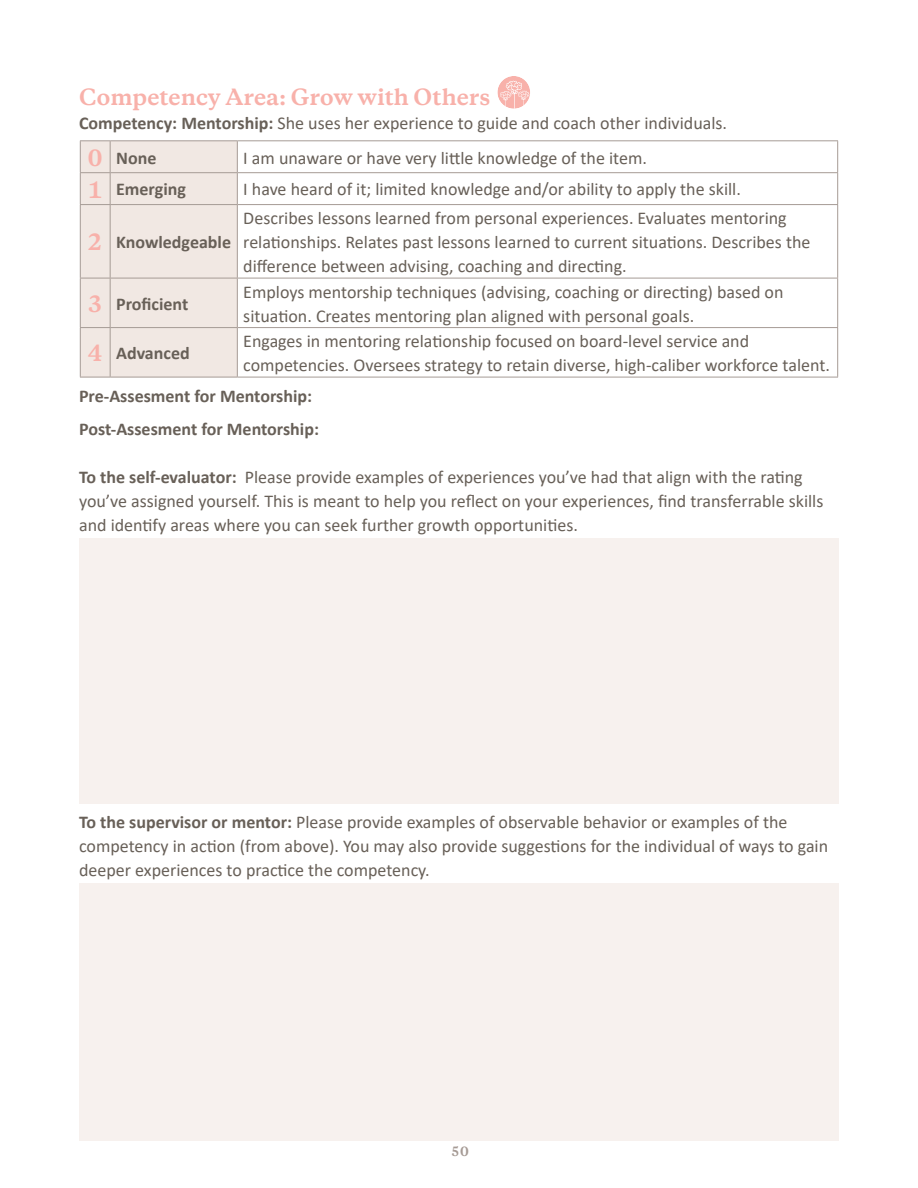
<style>
.page{position:relative;width:918px;height:1188px;background:#fff}
.page>*{position:absolute;margin:0;border:0;box-sizing:border-box;transform-origin:0 0}
.t1{font:700 21px "Copernicus";color:#f8b1aa}
.t2{font:18px/24px "Calibri";color:#686058}
.t3{font:700 18px/33px "Calibri";color:#686058}
.t4{font:700 12px "Copernicus";color:#a69b95}
.s1{font-weight:700}
.s2{font-family:"Copernicus";font-size:21px;color:#f8b1aa}
</style>
<div class="page">
<div style="left:81px;top:141px;width:156px;height:236px;background:#f1e8e3"></div>
<hr style="left:80px;top:140px;width:30px;height:1px;background:#a69b95">
<hr style="left:80px;top:141px;width:1px;height:31px;background:#a69b95">
<hr style="left:110px;top:140px;width:127px;height:1px;background:#a69b95">
<hr style="left:110px;top:141px;width:1px;height:31px;background:#a69b95">
<hr style="left:237px;top:140px;width:601px;height:1px;background:#a69b95">
<hr style="left:237px;top:141px;width:1px;height:31px;background:#a69b95">
<hr style="left:837px;top:141px;width:1px;height:31px;background:#a69b95">
<hr style="left:80px;top:172px;width:30px;height:1px;background:#a69b95">
<hr style="left:80px;top:173px;width:1px;height:31px;background:#a69b95">
<hr style="left:110px;top:172px;width:127px;height:1px;background:#a69b95">
<hr style="left:110px;top:173px;width:1px;height:31px;background:#a69b95">
<hr style="left:237px;top:172px;width:601px;height:1px;background:#a69b95">
<hr style="left:237px;top:173px;width:1px;height:31px;background:#a69b95">
<hr style="left:837px;top:173px;width:1px;height:31px;background:#a69b95">
<hr style="left:80px;top:204px;width:30px;height:1px;background:#a69b95">
<hr style="left:80px;top:205px;width:1px;height:73px;background:#a69b95">
<hr style="left:110px;top:204px;width:127px;height:1px;background:#a69b95">
<hr style="left:110px;top:205px;width:1px;height:73px;background:#a69b95">
<hr style="left:237px;top:204px;width:601px;height:1px;background:#a69b95">
<hr style="left:237px;top:205px;width:1px;height:73px;background:#a69b95">
<hr style="left:837px;top:205px;width:1px;height:73px;background:#a69b95">
<hr style="left:80px;top:278px;width:30px;height:1px;background:#a69b95">
<hr style="left:80px;top:278px;width:1px;height:49px;background:#a69b95">
<hr style="left:110px;top:278px;width:127px;height:1px;background:#a69b95">
<hr style="left:110px;top:278px;width:1px;height:49px;background:#a69b95">
<hr style="left:237px;top:278px;width:601px;height:1px;background:#a69b95">
<hr style="left:237px;top:278px;width:1px;height:49px;background:#a69b95">
<hr style="left:837px;top:278px;width:1px;height:49px;background:#a69b95">
<hr style="left:80px;top:327px;width:30px;height:1px;background:#a69b95">
<hr style="left:80px;top:328px;width:1px;height:49px;background:#a69b95">
<hr style="left:110px;top:327px;width:127px;height:1px;background:#a69b95">
<hr style="left:110px;top:328px;width:1px;height:49px;background:#a69b95">
<hr style="left:237px;top:327px;width:601px;height:1px;background:#a69b95">
<hr style="left:237px;top:328px;width:1px;height:49px;background:#a69b95">
<hr style="left:837px;top:328px;width:1px;height:49px;background:#a69b95">
<hr style="left:80px;top:377px;width:30px;height:1px;background:#a69b95">
<hr style="left:110px;top:377px;width:127px;height:1px;background:#a69b95">
<hr style="left:237px;top:377px;width:601px;height:1px;background:#a69b95">
<div style="left:79px;top:538px;width:760px;height:265px;background:#f7f1ee"></div>
<div style="left:497px;top:76px;width:33px;height:33px;background:#f8b1aa;border-radius:50%"></div>
<svg style="left:500px;top:81px;width:29px;height:28px"></svg>
<div style="left:79px;top:883px;width:760px;height:257px;background:#f7f1ee"></div>
<p class="t1" style="left:79px;top:83px;width:413px">Competency Area: Grow with Others</p>
<p class="t2" style="left:79px;top:110px;width:650px"><span class="s1">Competency: Mentorship:</span> She uses her experience to guide and coach other individuals.</p>
<p class="t3" style="left:88px;top:141px;width:70px"><span class="s2">0</span> None</p>
<p class="t2" style="left:243px;top:145px;width:405px">I am unaware or have very little knowledge of the item.</p>
<p class="t3" style="left:88px;top:173px;width:100px"><span class="s2">1</span> Emerging</p>
<p class="t2" style="left:243px;top:177px;width:499px">I have heard of it; limited knowledge and/or ability to apply the skill.</p>
<p class="t3" style="left:88px;top:225px;width:145px"><span class="s2">2</span> Knowledgeable</p>
<p class="t2" style="left:243px;top:206px;width:569px">Describes lessons learned from personal experiences. Evaluates mentoring relationships. Relates past lessons learned to current situations. Describes the difference between advising, coaching and directing.</p>
<p class="t3" style="left:88px;top:287px;width:102px"><span class="s2">3</span> Proficient</p>
<p class="t2" style="left:243px;top:279px;width:542px">Employs mentorship techniques (advising, coaching or directing) based on situation. Creates mentoring plan aligned with personal goals.</p>
<p class="t3" style="left:88px;top:336px;width:103px"><span class="s2">4</span> Advanced</p>
<p class="t2" style="left:243px;top:329px;width:588px">Engages in mentoring relationship focused on board-level service and competencies. Oversees strategy to retain diverse, high-caliber workforce talent.</p>
<p class="t3" style="left:79px;top:379px;width:241px">Pre-Assesment for Mentorship:<br>Post-Assesment for Mentorship:</p>
<p class="t2" style="left:79px;top:464px;width:746px"><span class="s1">To the self-evaluator:</span> Please provide examples of experiences you’ve had that align with the rating you’ve assigned yourself. This is meant to help you reflect on your experiences, find transferrable skills and identify areas where you can seek further growth opportunities.</p>
<p class="t2" style="left:79px;top:809px;width:751px"><span class="s1">To the supervisor or mentor:</span> Please provide examples of observable behavior or examples of the competency in action (from above). You may also provide suggestions for the individual of ways to gain deeper experiences to practice the competency.</p>
<p class="t4" style="left:452px;top:1143px;width:18px">50</p>
</div>
